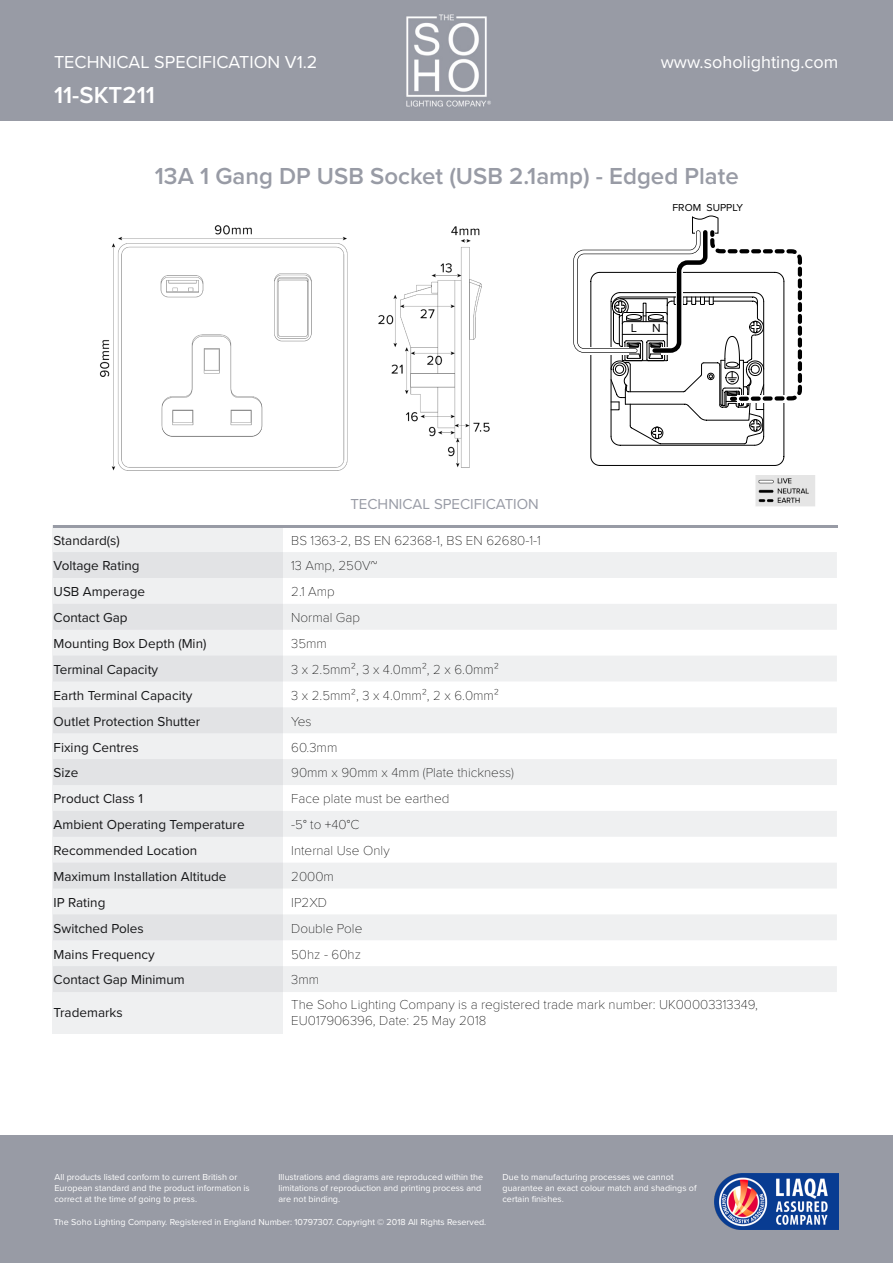
<style>
.page{position:relative;width:893px;height:1263px;background:#fff}
.page>*{position:absolute;margin:0;border:0;box-sizing:border-box;transform-origin:0 0}
.t1{font:600 24px "Proxima Nova";color:#989ba5}
.t2{font:600 24px "Proxima Nova";color:#fff}
.t3{font:18px "Proxima Nova";color:#fff}
.t4{font:15px "Proxima Nova";color:#989ba5}
.t5{font:100 13.5px/16.2px "Proxima Nova T";color:#000}
.t6{font:13.5px "Proxima Nova";color:#000}
.t7{font:12.15px "Proxima Nova";color:#000}
.t8{font:10.5px "Proxima Nova";color:#000}
.t9{font:9px/10.8px "Proxima Nova";color:#fff}
</style>
<div class="page">
<div style="left:0;top:0;width:893px;height:121px;background:#989ba5"></div>
<img style="left:406px;top:14px;width:85px;height:93px">
<div style="left:0;top:1135px;width:893px;height:128px;background:#989ba5"></div>
<img style="left:715px;top:1173px;width:124px;height:56px">
<svg style="left:283px;top:552px;width:554px;height:440px;fill:#eff0f1"></svg>
<img style="left:99px;top:225px;width:391px;height:246px">
<hr style="left:53px;top:525px;width:785px;height:2px;background:#989ba5">
<div style="left:52px;top:525px;width:231px;height:508px;background:linear-gradient(to right,#e9eaeb,#e9eaeb)"></div>
<img style="left:755px;top:475px;width:60px;height:32px">
<svg style="left:573px;top:216px;width:229px;height:250px"></svg>
<p class="t3" style="left:54px;top:49px;width:265px">TECHNICAL SPECIFICATION V1.2</p>
<p class="t2" style="left:54px;top:77px;width:102px">11-SKT211</p>
<p class="t3" style="left:661px;top:49px;width:179px">www.soholighting.com</p>
<p class="t1" style="left:155px;top:158px;width:585px">13A 1 Gang DP USB Socket (USB 2.1amp) - Edged Plate</p>
<p class="t4" style="left:350px;top:492px;width:190px">TECHNICAL SPECIFICATION</p>
<p class="t8" style="left:672px;top:199px;width:72px">FROM SUPPLY</p>
<p class="t7" style="left:631px;top:319px;width:8px">L</p>
<p class="t7" style="left:652px;top:319px;width:10px">N</p>
<p class="t6" style="left:54px;top:530px;width:68px">Standard(s)</p>
<p class="t5" style="left:291px;top:531px;width:251px">BS 1363-2, BS EN 62368-1, BS EN 62680-1-1</p>
<p class="t6" style="left:54px;top:556px;width:87px">Voltage Rating</p>
<p class="t5" style="left:291px;top:557px;width:88px">13 Amp, 250V~</p>
<p class="t6" style="left:54px;top:582px;width:93px">USB Amperage</p>
<p class="t5" style="left:291px;top:583px;width:45px">2.1 Amp</p>
<p class="t6" style="left:54px;top:607px;width:75px">Contact Gap</p>
<p class="t5" style="left:291px;top:609px;width:70px">Normal Gap</p>
<p class="t6" style="left:54px;top:633px;width:154px">Mounting Box Depth (Min)</p>
<p class="t5" style="left:291px;top:634px;width:37px">35mm</p>
<p class="t6" style="left:54px;top:659px;width:106px">Terminal Capacity</p>
<p class="t5" style="left:291px;top:660px;width:209px">3 x 2.5mm², 3 x 4.0mm², 2 x 6.0mm²</p>
<p class="t6" style="left:54px;top:685px;width:140px">Earth Terminal Capacity</p>
<p class="t5" style="left:291px;top:686px;width:209px">3 x 2.5mm², 3 x 4.0mm², 2 x 6.0mm²</p>
<p class="t6" style="left:54px;top:711px;width:148px">Outlet Protection Shutter</p>
<p class="t5" style="left:291px;top:712px;width:22px">Yes</p>
<p class="t6" style="left:54px;top:737px;width:87px">Fixing Centres</p>
<p class="t5" style="left:291px;top:738px;width:48px">60.3mm</p>
<p class="t6" style="left:54px;top:763px;width:26px">Size</p>
<p class="t5" style="left:291px;top:764px;width:224px">90mm x 90mm x 4mm (Plate thickness)</p>
<p class="t6" style="left:54px;top:789px;width:91px">Product Class 1</p>
<p class="t5" style="left:291px;top:790px;width:160px">Face plate must be earthed</p>
<p class="t6" style="left:54px;top:814px;width:193px">Ambient Operating Temperature</p>
<p class="t5" style="left:291px;top:816px;width:70px">-5° to +40°C</p>
<p class="t6" style="left:54px;top:840px;width:145px">Recommended Location</p>
<p class="t5" style="left:291px;top:841px;width:100px">Internal Use Only</p>
<p class="t6" style="left:54px;top:866px;width:174px">Maximum Installation Altitude</p>
<p class="t5" style="left:291px;top:867px;width:44px">2000m</p>
<p class="t6" style="left:54px;top:892px;width:53px">IP Rating</p>
<p class="t5" style="left:291px;top:893px;width:37px">IP2XD</p>
<p class="t6" style="left:54px;top:918px;width:92px">Switched Poles</p>
<p class="t5" style="left:291px;top:919px;width:73px">Double Pole</p>
<p class="t6" style="left:54px;top:944px;width:103px">Mains Frequency</p>
<p class="t5" style="left:291px;top:945px;width:71px">50hz - 60hz</p>
<p class="t6" style="left:54px;top:970px;width:133px">Contact Gap Minimum</p>
<p class="t5" style="left:291px;top:971px;width:29px">3mm</p>
<p class="t6" style="left:54px;top:1003px;width:71px">Trademarks</p>
<p class="t5" style="left:291px;top:995px;width:468px">The Soho Lighting Company is a registered trade mark number: UK00003313349,<br>EU017906396, Date: 25 May 2018</p>
<p class="t9" style="left:54px;top:1171px;width:197px">All products listed conform to current British or<br>European standard and the product information is correct at the time of going to press.</p>
<p class="t9" style="left:278px;top:1171px;width:206px">Illustrations and diagrams are reproduced within the limitations of reproduction and printing process and are not binding.</p>
<p class="t9" style="left:54px;top:1216px;width:434px">The Soho Lighting Company. Registered in England Number: 10797307. Copyright © 2018 All Rights Reserved.</p>
<p class="t9" style="left:502px;top:1171px;width:196px">Due to manufacturing processes we cannot guarantee an exact colour match and shadings of certain finishes.</p>
</div>
